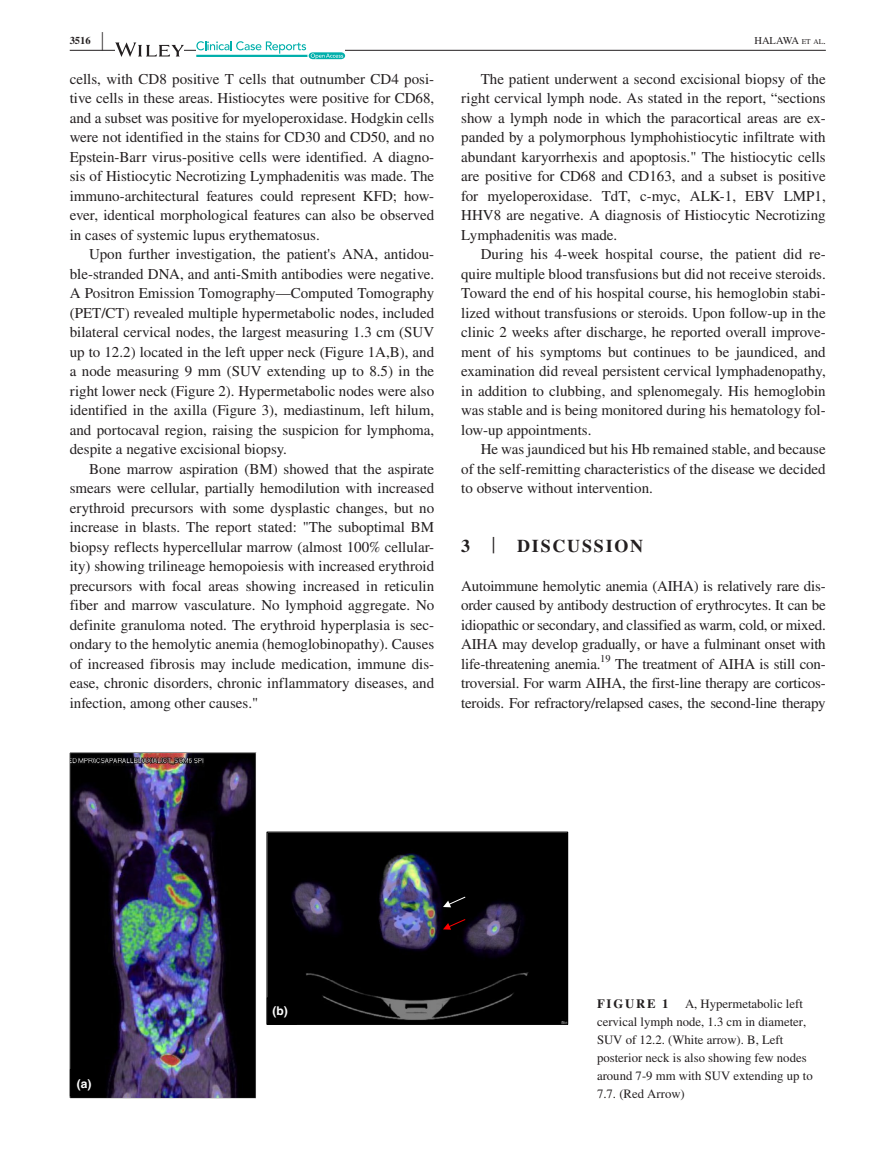
<style>
.page{position:relative;width:893px;height:1174px;background:#fff}
.page>*{position:absolute;margin:0;border:0;box-sizing:border-box;transform-origin:0 0}
.t1{font:700 25.95px "STIX";color:#231f20;scale:.36 1}
.t2{font:700 18px "STIX";letter-spacing:.1em;color:#231f20}
.t3{font:15px/19.5px "STIX";color:#231f20;text-align:justify}
.t4{font:12.75px/18px "STIX";color:#231f20}
.t5{font:700 12.75px "STIX";letter-spacing:.14em;color:#231f20}
.t6{font:700 12px "Helvetica";color:#fff}
.t7{font:10.5px "STIX";color:#231f20}
.t8{font:700 10.5px "STIX";color:#231f20}
.t9{font:10.5px "STIX";color:#231f20}
.s1{font-size:7.35px}
.s2{font-weight:400;font-size:23.7px}
</style>
<div class="page">
<hr style="left:70px;top:50px;width:756px;height:1px;background:#231f20">
<svg style="left:115px;top:42px;width:69px;height:15px"></svg>
<svg style="left:196px;top:41px;width:149px;height:18px"></svg>
<img style="left:70px;top:753px;width:497px;height:344px">
<div style="left:266px;top:831px;width:302px;height:193px;border:1px solid #000"></div>
<svg style="left:443px;top:896px;width:23px;height:11px"></svg>
<svg style="left:443px;top:918px;width:23px;height:11px"></svg>
<div style="left:70px;top:1069px;width:30px;height:27px;border:1px solid #000"></div>
<div style="left:267px;top:997px;width:30px;height:27px;border:1px solid #000"></div>
<p class="t8" style="left:70px;top:34px;width:22px">3516</p>
<h1 class="t1" style="left:102px;top:26px;width:7px">|</h1>
<p class="t7" style="left:754px;top:33px;width:73px">HALAWA <span class="s1">et al</span> .</p>
<p class="t3" style="left:70px;top:70px;width:366px">cells, with CD8 positive T cells that outnumber CD4 posi&shy;tive cells in these areas. Histiocytes were positive for CD68, and a subset was positive for myeloperoxidase. Hodgkin cells were not identified in the stains for CD30 and CD50, and no Epstein-Barr virus-positive cells were identified. A diagno&shy;sis of Histiocytic Necrotizing Lymphadenitis was made. The immuno-architectural features could represent KFD; how&shy;ever, identical morphological features can also be observed in cases of systemic lupus erythematosus.</p>
<p class="t3" style="left:70px;top:245px;width:366px;text-indent:20px">Upon further investigation, the patient's ANA, antidou&shy;ble-stranded DNA, and anti-Smith antibodies were negative.<br>A Positron Emission Tomography—Computed Tomography (PET/CT) revealed multiple hypermetabolic nodes, included bilateral cervical nodes, the largest measuring 1.3 cm (SUV up to 12.2) located in the left upper neck (Figure 1A,B), and a node measuring 9 mm (SUV extending up to 8.5) in the right lower neck (Figure 2). Hypermetabolic nodes were also identified in the axilla (Figure 3), mediastinum, left hilum, and portocaval region, raising the suspicion for lymphoma, despite a negative excisional biopsy.</p>
<p class="t3" style="left:70px;top:460px;width:366px;text-indent:20px">Bone marrow aspiration (BM) showed that the aspirate smears were cellular, partially hemodilution with increased erythroid precursors with some dysplastic changes, but no increase in blasts. The report stated: "The suboptimal BM biopsy reflects hypercellular marrow (almost 100% cellular&shy;ity) showing trilineage hemopoiesis with increased erythroid precursors with focal areas showing increased in reticulin fiber and marrow vasculature. No lymphoid aggregate. No definite granuloma noted. The erythroid hyperplasia is sec&shy;ondary to the hemolytic anemia (hemoglobinopathy). Causes of increased fibrosis may include medication, immune dis&shy;ease, chronic disorders, chronic inflammatory diseases, and infection, among other causes."</p>
<p class="t3" style="left:461px;top:70px;width:366px;text-indent:20px">The patient underwent a second excisional biopsy of the right cervical lymph node. As stated in the report, “sections show a lymph node in which the paracortical areas are ex&shy;panded by a polymorphous lymphohistiocytic infiltrate with abundant karyorrhexis and apoptosis." The histiocytic cells are positive for CD68 and CD163, and a subset is positive for myeloperoxidase. TdT, c-myc, ALK-1, EBV LMP1, HHV8 are negative. A diagnosis of Histiocytic Necrotizing Lymphadenitis was made.</p>
<p class="t3" style="left:461px;top:245px;width:366px;text-indent:20px">During his 4-week hospital course, the patient did re&shy;quire multiple blood transfusions but did not receive steroids.<br>Toward the end of his hospital course, his hemoglobin stabi&shy;lized without transfusions or steroids. Upon follow-up in the clinic 2 weeks after discharge, he reported overall improve&shy;ment of his symptoms but continues to be jaundiced, and examination did reveal persistent cervical lymphadenopathy, in addition to clubbing, and splenomegaly. His hemoglobin was stable and is being monitored during his hematology fol&shy;low-up appointments.</p>
<p class="t3" style="left:461px;top:440px;width:366px;text-indent:20px">He was jaundiced but his Hb remained stable, and because of the self-remitting characteristics of the disease we decided to observe without intervention.</p>
<p class="t2" style="left:461px;top:535px;width:184px">3 <span class="s2">|</span> DISCUSSION</p>
<p class="t3" style="left:461px;top:577px;width:366px">Autoimmune hemolytic anemia (AIHA) is relatively rare dis&shy;order caused by antibody destruction of erythrocytes. It can be idiopathic or secondary, and classified as warm, cold, or mixed.<br>AIHA may develop gradually, or have a fulminant onset with life-threatening anemia.</p>
<p class="t9" style="left:600px;top:651px;width:12px">19</p>
<p class="t3" style="left:461px;top:655px;width:366px;text-indent:154px">The treatment of AIHA is still con&shy;troversial. For warm AIHA, the first-line therapy are corticos&shy;teroids. For refractory/relapsed cases, the second-line therapy</p>
<p class="t6" style="left:77px;top:1076px;width:16px">(a)</p>
<p class="t6" style="left:272px;top:1003px;width:17px">(b)</p>
<p class="t5" style="left:597px;top:996px;width:73px">FIGURE 1</p>
<p class="t4" style="left:597px;top:995px;width:217px;text-indent:88px">A, Hypermetabolic left cervical lymph node, 1.3 cm in diameter,<br>SUV of 12.2. (White arrow). B, Left posterior neck is also showing few nodes around 7-9 mm with SUV extending up to<br>7.7. (Red Arrow)</p>
</div>
